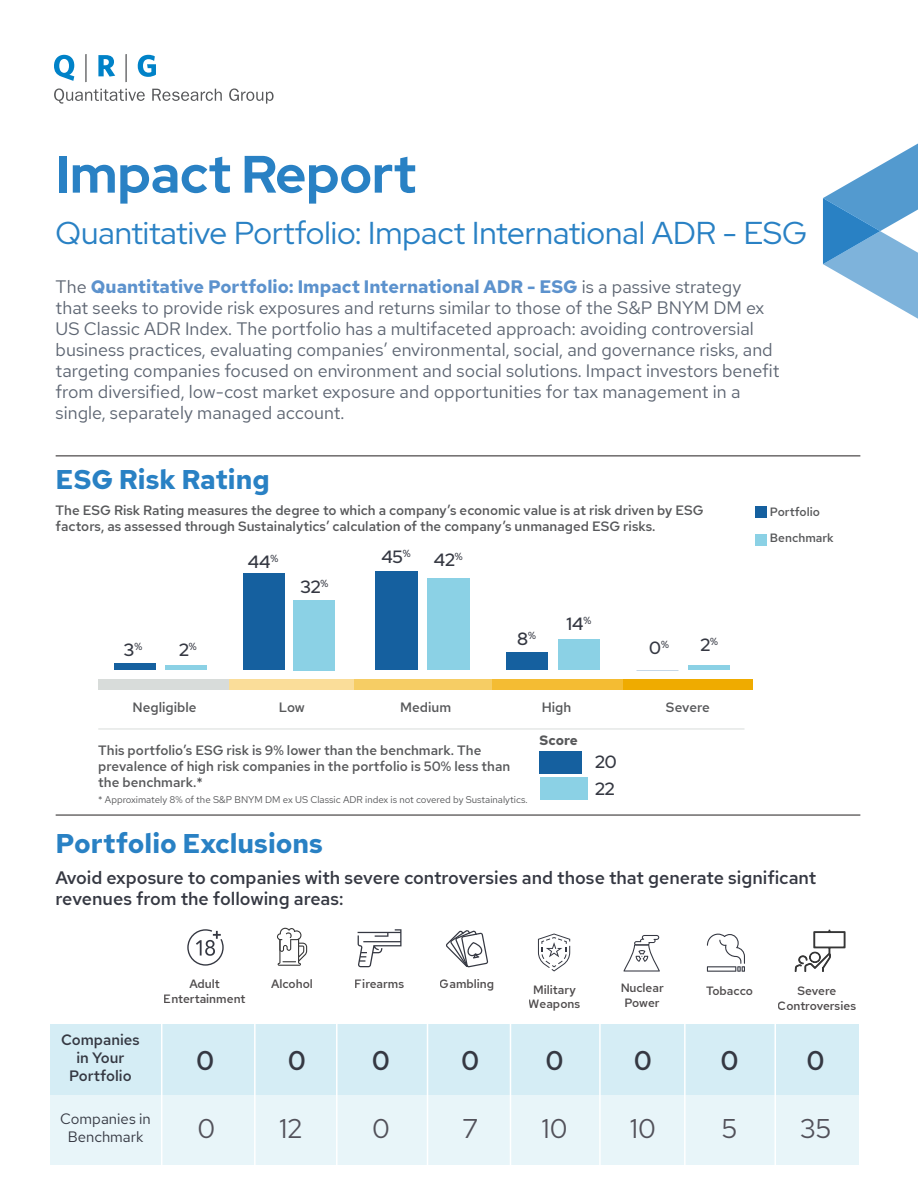
<style>
.page{position:relative;width:918px;height:1188px;background:#fff}
.page>*{position:absolute;margin:0;border:0;box-sizing:border-box;transform-origin:0 0}
.t1{font:700 52.5px "Red Hat Display";color:#2981c4}
.t2{font:31.5px "Red Hat Display";color:#2981c4}
.t3{font:700 27px "Red Hat Text";color:#2981c4}
.t4{font:27px "Red Hat Text";color:#52515a}
.t5{font:500 27px "Red Hat Text";color:#353842}
.t6{font:18px/21px "Red Hat Text";color:#5e6673}
.t7{font:500 18px/21px "Red Hat Text";color:#353842}
.t8{font:500 17.7px "Red Hat Display";color:#353842}
.t9{font:500 15px "Red Hat Text";color:#353842}
.t10{font:15px "Red Hat Text";color:#353842}
.t11{font:500 13.5px/16px "Red Hat Text";color:#57585a}
.t12{font:700 13.5px "Red Hat Text";letter-spacing:-.005em;color:#57585a}
.t13{font:500 12px/14.4px "Red Hat Text";color:#231f20;text-align:center}
.t14{font:500 12px "Red Hat Text";color:#57585a}
.t15{font:9.75px "Red Hat Text";color:#57585a}
.s1{font-weight:700;color:#5c92cd}
</style>
<div class="page">
<svg style="left:54px;top:88px;width:91px;height:16px"></svg>
<svg style="left:152px;top:89px;width:70px;height:12px"></svg>
<svg style="left:229px;top:88px;width:45px;height:16px"></svg>
<svg style="left:54px;top:55px;width:20px;height:26px"></svg>
<hr style="left:85px;top:54px;width:2px;height:28px;background:#57585a">
<hr style="left:125px;top:54px;width:2px;height:28px;background:#57585a">
<svg style="left:98px;top:55px;width:17px;height:22px"></svg>
<svg style="left:138px;top:55px;width:18px;height:22px"></svg>
<svg style="left:823px;top:143px;width:95px;height:176px"></svg>
<hr style="left:56px;top:455px;width:804px;height:1px;background:#231f20">
<hr style="left:56px;top:815px;width:804px;height:1px;background:#231f20">
<hr style="left:98px;top:728px;width:646px;height:1px;background:#d8dcda">
<svg style="left:277px;top:928px;width:30px;height:38px"></svg>
<svg style="left:446px;top:930px;width:42px;height:37px"></svg>
<svg style="left:358px;top:929px;width:44px;height:38px"></svg>
<svg style="left:623px;top:935px;width:37px;height:37px"></svg>
<svg style="left:707px;top:934px;width:38px;height:38px"></svg>
<svg style="left:538px;top:934px;width:32px;height:38px"></svg>
<svg style="left:795px;top:930px;width:50px;height:42px"></svg>
<svg style="left:187px;top:929px;width:37px;height:37px"></svg>
<div style="left:50px;top:1024px;width:808px;height:141px;background:#e8f5f9"></div>
<div style="left:50px;top:1024px;width:808px;height:70px;background:#d5edf5"></div>
<div style="left:755px;top:534px;width:11px;height:11px;background:#8bd1e5"></div>
<div style="left:755px;top:507px;width:11px;height:11px;background:#15609f"></div>
<hr style="left:254px;top:1006px;width:2px;height:179px;background:#fff">
<hr style="left:161px;top:1006px;width:1px;height:179px;background:#fff">
<hr style="left:336px;top:1006px;width:2px;height:179px;background:#fff">
<hr style="left:427px;top:1006px;width:1px;height:179px;background:#fff">
<hr style="left:510px;top:1006px;width:1px;height:179px;background:#fff">
<hr style="left:599px;top:1006px;width:2px;height:179px;background:#fff">
<hr style="left:684px;top:1006px;width:2px;height:179px;background:#fff">
<hr style="left:775px;top:1006px;width:1px;height:179px;background:#fff">
<div style="left:98px;top:679px;width:654px;height:11px;background:#efab00"></div>
<div style="left:98px;top:679px;width:394px;height:11px;background:#f6cd64"></div>
<div style="left:98px;top:679px;width:256px;height:11px;background:#fadd99"></div>
<div style="left:98px;top:679px;width:131px;height:11px;background:#d8dcda"></div>
<div style="left:492px;top:679px;width:130px;height:11px;background:#f4bc33"></div>
<div style="left:540px;top:752px;width:42px;height:22px;background:#15609f"></div>
<div style="left:540px;top:778px;width:48px;height:22px;background:#8bd1e5"></div>
<div style="left:114px;top:663px;width:41px;height:7px;background:#15609f"></div>
<hr style="left:165px;top:666px;width:42px;height:4px;background:#8bd1e5">
<div style="left:244px;top:574px;width:41px;height:96px;background:#15609f"></div>
<div style="left:294px;top:600px;width:41px;height:70px;background:#8bd1e5"></div>
<div style="left:376px;top:572px;width:42px;height:98px;background:#15609f"></div>
<div style="left:427px;top:578px;width:43px;height:92px;background:#8bd1e5"></div>
<div style="left:506px;top:653px;width:42px;height:17px;background:#15609f"></div>
<div style="left:558px;top:639px;width:42px;height:31px;background:#8bd1e5"></div>
<hr style="left:688px;top:666px;width:42px;height:4px;background:#8bd1e5">
<p class="t1" style="left:56px;top:140px;width:362px">Impact Report</p>
<p class="t2" style="left:56px;top:212px;width:753px">Quantitative Portfolio: Impact International ADR - ESG</p>
<p class="t6" style="left:56px;top:276px;width:726px">The <span class="s1">Quantitative Portfolio: Impact International ADR - ESG</span> is a passive strategy<br>that seeks to provide risk exposures and returns similar to those of the S&amp;P BNYM DM ex US Classic ADR Index. The portfolio has a multifaceted approach: avoiding controversial business practices, evaluating companies’ environmental, social, and governance risks, and targeting companies focused on environment and social solutions. Impact investors benefit from diversified, low-cost market exposure and opportunities for tax management in a single, separately managed account.</p>
<p class="t3" style="left:56px;top:462px;width:216px">ESG Risk Rating</p>
<p class="t11" style="left:56px;top:502px;width:650px">The ESG Risk Rating measures the degree to which a company’s economic value is at risk driven by ESG factors, as assessed through Sustainalytics’ calculation of the company’s unmanaged ESG risks.</p>
<p class="t8" style="left:248px;top:550px;width:32px">44<sup>%</sup></p>
<p class="t8" style="left:300px;top:575px;width:29px">32<sup>%</sup></p>
<p class="t8" style="left:381px;top:545px;width:31px">45<sup>%</sup></p>
<p class="t8" style="left:434px;top:548px;width:30px">42<sup>%</sup></p>
<p class="t8" style="left:567px;top:612px;width:26px">14<sup>%</sup></p>
<p class="t8" style="left:517px;top:627px;width:20px">8<sup>%</sup></p>
<p class="t8" style="left:124px;top:638px;width:20px">3<sup>%</sup></p>
<p class="t8" style="left:649px;top:637px;width:21px">0<sup>%</sup></p>
<p class="t8" style="left:700px;top:634px;width:19px">2<sup>%</sup></p>
<p class="t8" style="left:179px;top:638px;width:19px">2<sup>%</sup></p>
<p class="t11" style="left:133px;top:699px;width:66px">Negligible</p>
<p class="t11" style="left:279px;top:699px;width:28px">Low</p>
<p class="t11" style="left:400px;top:699px;width:53px">Medium</p>
<p class="t11" style="left:98px;top:742px;width:414px">This portfolio’s ESG risk is 9% lower than the benchmark. The prevalence of high risk companies in the portfolio is 50% less than the benchmark.*</p>
<p class="t15" style="left:98px;top:793px;width:431px">* Approximately 8% of the S&amp;P BNYM DM ex US Classic ADR index is not covered by Sustainalytics.</p>
<p class="t11" style="left:542px;top:699px;width:31px">High</p>
<p class="t11" style="left:666px;top:699px;width:45px">Severe</p>
<p class="t12" style="left:540px;top:731px;width:40px">Score</p>
<p class="t8" style="left:595px;top:750px;width:23px">20</p>
<p class="t8" style="left:595px;top:777px;width:21px">22</p>
<p class="t14" style="left:770px;top:504px;width:52px">Portfolio</p>
<p class="t14" style="left:770px;top:530px;width:65px">Benchmark</p>
<p class="t3" style="left:56px;top:825px;width:269px">Portfolio Exclusions</p>
<p class="t7" style="left:56px;top:867px;width:762px">Avoid exposure to companies with severe controversies and those that generate significant revenues from the following areas:</p>
<p class="t9" style="left:61px;top:1030px;width:80px">Companies</p>
<p class="t9" style="left:76px;top:1048px;width:50px">in Your</p>
<p class="t9" style="left:69px;top:1066px;width:64px">Portfolio</p>
<p class="t10" style="left:60px;top:1108px;width:92px">Companies in</p>
<p class="t10" style="left:68px;top:1126px;width:77px">Benchmark</p>
<p class="t13" style="left:164px;top:977px;width:83px">Adult<br>Entertainment</p>
<p class="t13" style="left:271px;top:977px;width:43px">Alcohol</p>
<p class="t13" style="left:355px;top:977px;width:51px">Firearms</p>
<p class="t13" style="left:440px;top:977px;width:56px">Gambling</p>
<p class="t13" style="left:620px;top:981px;width:45px">Nuclear<br>Power</p>
<p class="t13" style="left:533px;top:982px;width:44px">Military</p>
<p class="t13" style="left:706px;top:984px;width:48px">Tobacco</p>
<p class="t13" style="left:529px;top:996px;width:53px">Weapons</p>
<p class="t13" style="left:778px;top:984px;width:80px">Severe<br>Controversies</p>
<p class="t5" style="left:196px;top:1042px;width:20px">0</p>
<p class="t5" style="left:288px;top:1042px;width:20px">0</p>
<p class="t5" style="left:372px;top:1042px;width:20px">0</p>
<p class="t5" style="left:461px;top:1042px;width:20px">0</p>
<p class="t5" style="left:545px;top:1042px;width:20px">0</p>
<p class="t5" style="left:634px;top:1042px;width:20px">0</p>
<p class="t5" style="left:720px;top:1042px;width:20px">0</p>
<p class="t5" style="left:807px;top:1042px;width:20px">0</p>
<p class="t4" style="left:197px;top:1111px;width:19px">0</p>
<p class="t4" style="left:279px;top:1111px;width:25px">12</p>
<p class="t4" style="left:372px;top:1111px;width:19px">0</p>
<p class="t4" style="left:463px;top:1111px;width:17px">7</p>
<p class="t4" style="left:541px;top:1111px;width:28px">10</p>
<p class="t4" style="left:630px;top:1111px;width:28px">10</p>
<p class="t4" style="left:722px;top:1111px;width:17px">5</p>
<p class="t4" style="left:800px;top:1111px;width:32px">35</p>
</div>
